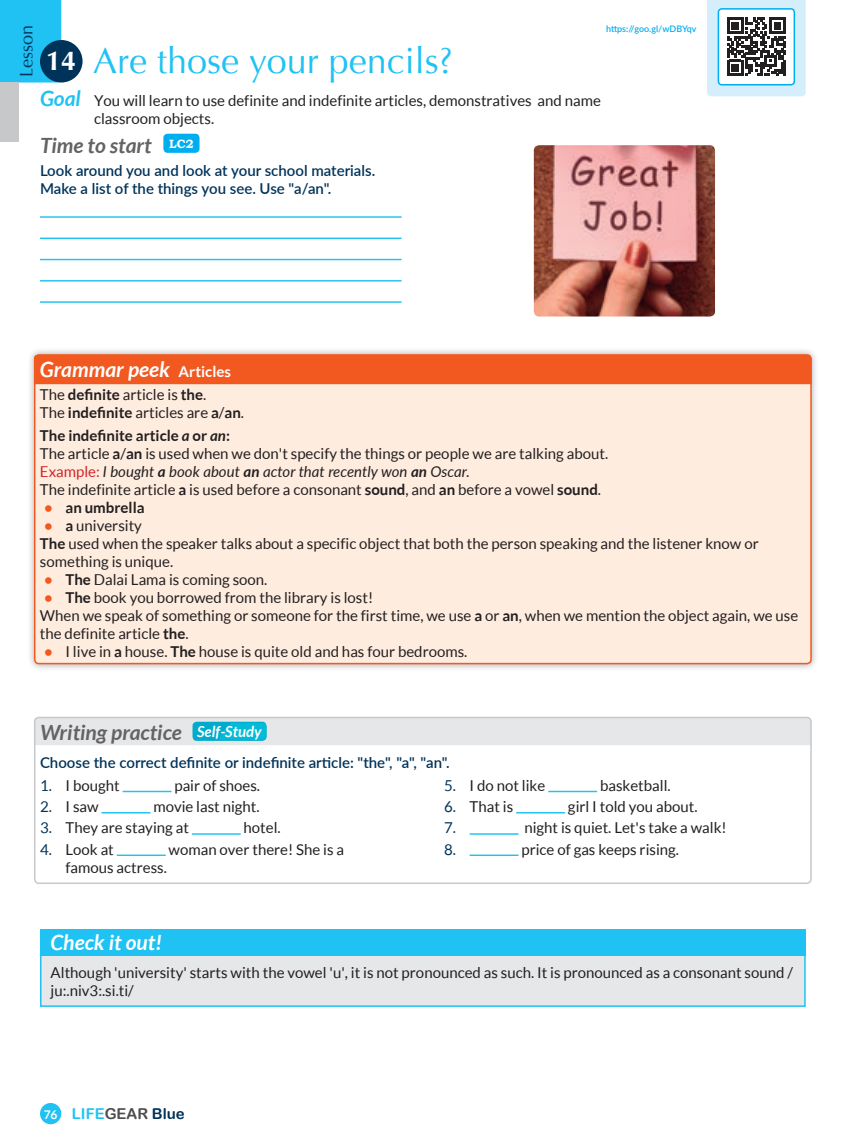
<style>
.page{position:relative;width:867px;height:1143px;background:#fff}
.page>*{position:absolute;margin:0;border:0;box-sizing:border-box;transform-origin:0 0}
.t1{font:36px "Optima";color:#1fc2f3}
.t2{font:italic 700 21px "Lato";color:#636366}
.t3{font:italic 700 21px "Lato";color:#fff}
.t4{font:18px "Optima";color:#003359}
.t5{font:15px/18px "Lato";color:#231f20}
.t6{font:600 15px/18px "Lato";color:#003359}
.t7{font:15px "Arial Rounded MT Bold";color:#1fc2f3}
.t8{font:700 15px "Lato";color:#231f20}
.t9{font:15px "Lato";color:#003359}
.t10{font:700 12px "Bookman Old Style";color:#fff}
.t11{font:600 9px "Lato";letter-spacing:-.005em;color:#00aeef}
.s1{font-weight:700;font-size:27px;color:#fff}
.s2{font-weight:700;font-style:italic;font-size:21px;color:#1fc2f3}
.s3{font-style:normal;font-size:15px}
.s4{font-weight:700}
.s5{font-weight:700;font-style:italic}
.s6{color:#d1232a}
.s7{font-style:italic}
.s8{color:#f15921}
.s9{font-weight:700;color:#f15921}
.s10{font-size:15px;color:#fff}
.s11{color:#003359}
.s12{font-family:"Lato";font-weight:700;font-size:12px;color:#fff}
.s13{color:#4b4c4d}
</style>
<div class="page">
<div style="left:40px;top:1103px;width:21px;height:21px;background:#1fc2f3;border-radius:50%"></div>
<div style="left:40px;top:40px;width:43px;height:43px;background:#003359;border-radius:50%"></div>
<img style="left:534px;top:145px;width:181px;height:172px">
<div style="left:0;top:83px;width:19px;height:59px;background:#c7c8ca"></div>
<svg style="left:707px;top:0;width:98px;height:96px"></svg>
<div style="left:717px;top:8px;width:78px;height:78px;border:2px solid #00aeef;border-radius:4px"></div>
<div style="left:40px;top:955px;width:765px;height:52px;background:#e6e7e9;border:2px solid #1fc2f3"></div>
<div style="left:40px;top:929px;width:765px;height:27px;background:#1fc2f3"></div>
<hr style="left:40px;top:216px;width:361px;height:2px;background:#1fc2f3">
<hr style="left:40px;top:238px;width:361px;height:1px;background:#1fc2f3">
<hr style="left:40px;top:259px;width:361px;height:1px;background:#1fc2f3">
<hr style="left:40px;top:280px;width:361px;height:2px;background:#1fc2f3">
<hr style="left:40px;top:301px;width:361px;height:2px;background:#1fc2f3">
<div style="left:27px;top:347px;width:792px;height:324px;background:#231f20;opacity:.35"></div>
<div style="left:35px;top:355px;width:776px;height:309px;background:#feecdf;border-radius:4px"></div>
<div style="left:34px;top:354px;width:777px;height:30px;background:#f15921"></div>
<div style="left:163px;top:134px;width:36px;height:19px;background:#00aeef;border-radius:4px"></div>
<hr style="left:123px;top:791px;width:48px;height:1px;background:#1fc2f3">
<hr style="left:102px;top:812px;width:48px;height:1px;background:#1fc2f3">
<hr style="left:192px;top:833px;width:49px;height:2px;background:#1fc2f3">
<hr style="left:117px;top:855px;width:49px;height:1px;background:#1fc2f3">
<hr style="left:548px;top:791px;width:49px;height:1px;background:#1fc2f3">
<hr style="left:516px;top:812px;width:49px;height:1px;background:#1fc2f3">
<hr style="left:469px;top:833px;width:49px;height:2px;background:#1fc2f3">
<hr style="left:469px;top:855px;width:49px;height:1px;background:#1fc2f3">
<div style="left:34px;top:717px;width:777px;height:167px;border:2px solid #c7c8ca;border-radius:4px"></div>
<svg style="left:35px;top:717px;width:776px;height:28px;background:#d5e2e6"></svg>
<svg style="left:0;top:0;width:61px;height:83px;background:#1caedd"></svg>
<p class="t4" style="left:16px;top:77px;width:54px;rotate:-90deg">Lesson</p>
<h1 class="t1" style="left:46px;top:40px;width:408px"><span class="s1">14</span> Are those your pencils?</h1>
<p class="t11" style="left:606px;top:22px;width:92px">https://goo.gl/wDBYqv</p>
<p class="t5" style="left:94px;top:92px;width:508px;text-indent:-54px"><span class="s2">Goal</span> You will learn to use definite and indefinite articles, demonstratives and name classroom objects.</p>
<h2 class="t2" style="left:40px;top:133px;width:113px">Time to start</h2>
<p class="t6" style="left:40px;top:160px;width:337px">Look around you and look at your school materials.<br>Make a list of the things you see. Use "a/an".</p>
<p class="t10" style="left:169px;top:136px;width:26px">LC2</p>
<h2 class="t3" style="left:40px;top:358px;width:192px">Grammar peek <span class="s3">Articles</span></h2>
<p class="t5" style="left:40px;top:386px;width:206px">The <span class="s4">definite</span> article is <span class="s4">the</span>.<br>The <span class="s4">indefinite</span> articles are <span class="s4">a</span>/<span class="s4">an</span>.</p>
<p class="t5" style="left:40px;top:426px;width:570px"><span class="s4">The indefinite article</span> <span class="s5">a</span> <span class="s4">or</span> <span class="s5">an</span><span class="s4">:<br></span>The article <span class="s4">a</span>/<span class="s4">an</span> is used when we don't specify the things or people we are talking about.<br><span class="s6">Example:</span> <span class="s7">I bought</span> <span class="s5">a</span> <span class="s7">book about</span> <span class="s5">an</span> <span class="s7">actor that recently won</span> <span class="s5">an</span> <span class="s7">Oscar.<br></span>The indefinite article <span class="s4">a</span> is used before a consonant <span class="s4">sound</span>, and <span class="s4">an</span> before a vowel <span class="s4">sound</span>.</p>
<p class="t8" style="left:44px;top:499px;width:102px"><span class="s8">•</span> an umbrella</p>
<p class="t5" style="left:40px;top:516px;width:720px"><span class="s9">•</span> <span class="s4">a</span> university<br><span class="s4">The</span> used when the speaker talks about a specific object that both the person speaking and the listener know or something is unique.</p>
<p class="t5" style="left:44px;top:570px;width:225px"><span class="s9">•</span> <span class="s4">The</span> Dalai Lama is coming soon.</p>
<p class="t5" style="left:40px;top:588px;width:760px"><span class="s9">•</span> <span class="s4">The</span> book you borrowed from the library is lost!<br>When we speak of something or someone for the first time, we use <span class="s4">a</span> or <span class="s4">an</span>, when we mention the object again, we use the definite article <span class="s4">the</span>.</p>
<p class="t5" style="left:44px;top:642px;width:425px"><span class="s9">•</span> I live in <span class="s4">a</span> house. <span class="s4">The</span> house is quite old and has four bedrooms.</p>
<h2 class="t2" style="left:40px;top:720px;width:223px">Writing practice <span class="s10">Self-Study</span></h2>
<p class="t6" style="left:40px;top:753px;width:411px">Choose the correct definite or indefinite article: "the", "a", "an".</p>
<p class="t5" style="left:40px;top:776px;width:81px"><span class="s11">1.</span> I bought</p>
<p class="t5" style="left:174px;top:776px;width:87px">pair of shoes.</p>
<p class="t5" style="left:40px;top:797px;width:60px"><span class="s11">2.</span> I saw</p>
<p class="t5" style="left:153px;top:797px;width:108px">movie last night.</p>
<p class="t5" style="left:40px;top:819px;width:150px"><span class="s11">3.</span> They are staying at</p>
<p class="t5" style="left:244px;top:819px;width:39px">hotel.</p>
<p class="t5" style="left:40px;top:840px;width:75px"><span class="s11">4.</span> Look at</p>
<p class="t5" style="left:169px;top:840px;width:177px">woman over there! She is a</p>
<p class="t5" style="left:66px;top:858px;width:103px">famous actress.</p>
<h2 class="t3" style="left:51px;top:931px;width:113px">Check it out!</h2>
<p class="t5" style="left:444px;top:776px;width:103px"><span class="s11">5.</span> I do not like</p>
<p class="t5" style="left:600px;top:776px;width:72px">basketball.</p>
<p class="t5" style="left:444px;top:797px;width:71px"><span class="s11">6.</span> That is</p>
<p class="t5" style="left:568px;top:797px;width:131px">girl I told you about.</p>
<p class="t9" style="left:444px;top:819px;width:13px">7.</p>
<p class="t5" style="left:524px;top:819px;width:204px">night is quiet. Let's take a walk!</p>
<p class="t9" style="left:444px;top:841px;width:13px">8.</p>
<p class="t5" style="left:521px;top:840px;width:159px">price of gas keeps rising.</p>
<p class="t5" style="left:51px;top:964px;width:744px">Although 'university' starts with the vowel 'u', it is not pronounced as such. It is pronounced as a consonant sound / ju:.niv3:.si.ti/</p>
<p class="t7" style="left:44px;top:1104px;width:143px"><span class="s12">76</span> LIFE<span class="s13">GEAR</span> <span class="s11">Blue</span></p>
</div>
